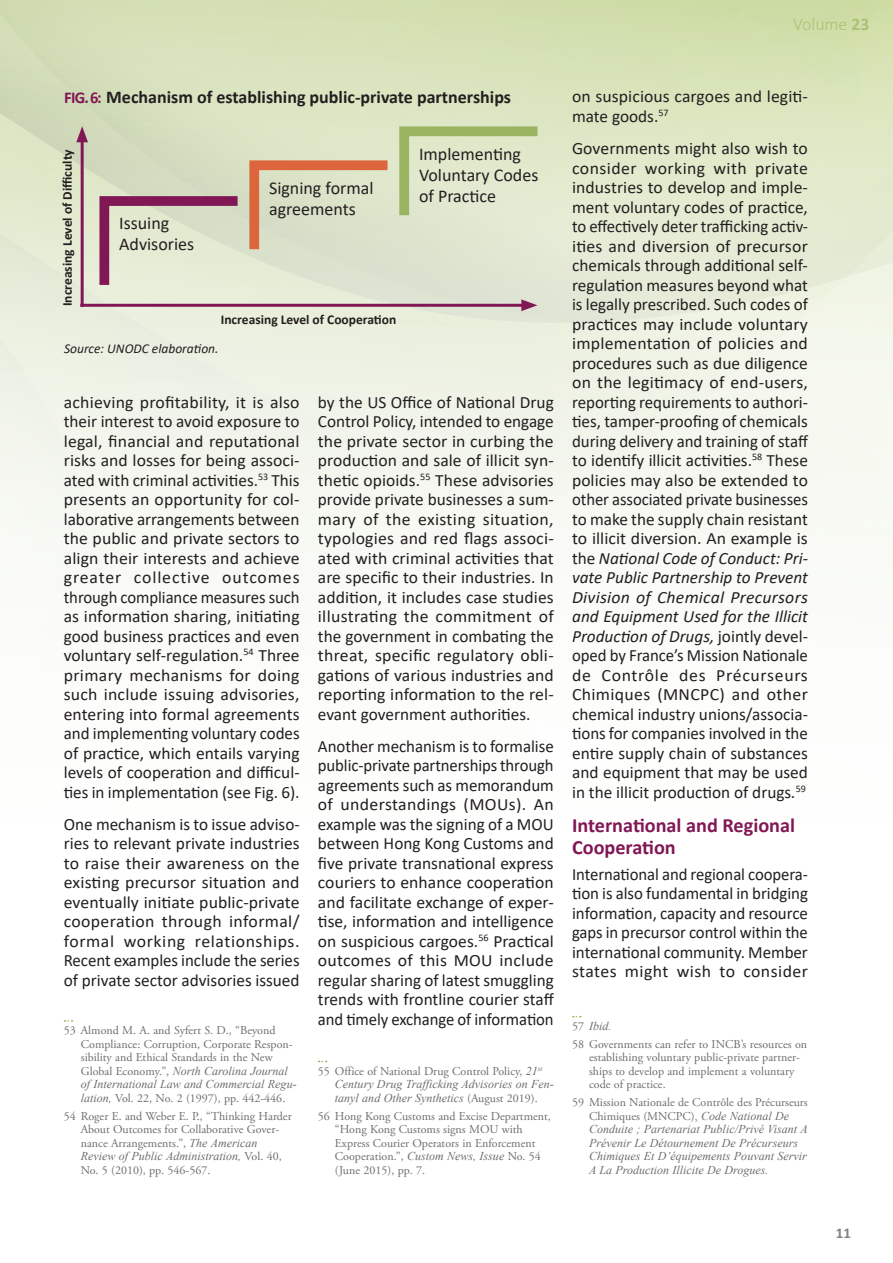
<style>
.page{position:relative;width:893px;height:1263px;background:#fff}
.page>*{position:absolute;margin:0;border:0;box-sizing:border-box;transform-origin:0 0}
.Head_2{font:700 20.25px/21.8px "Calibri";color:#811755}
.Head_2-2{font:18px/21px "Calibri";color:#231f20}
.t1{font:700 18px "Calibri";color:#231f20}
.t2{font:300 17.7px "Calibri";color:#abc177}
.Body{font:17.25px/19.5px "Calibri";color:#231f20;text-align:justify}
.t3{font:700 15px "Calibri";color:#808285}
.Body-2{font:700 13.5px "Calibri";color:#231f20}
.Source{font:italic 13.5px "Calibri";color:#231f20}
.Footnote{font:12px/13.5px "Adobe Garamond Pro";color:#6c6d70}
.Footnote-2{font:italic 12px/13.5px "Times New Roman";color:#6c6d70}
.s1{font-weight:700}
.s2{font-size:16.5px;color:#811755}
.s3{font-family:"Times New Roman";font-style:italic}
.s4{font-family:"Adobe Garamond Pro";font-style:normal}
.s5{font-style:italic}
.s6{font-style:normal}
</style>
<div class="page">
<div style="left:0;top:141px;width:893px;height:60px;background:#e1eaca"></div>
<svg style="left:0;top:201px;width:893px;height:373px;fill:#f2f5eb"></svg>
<svg style="left:0;top:0;width:893px;height:141px;background:#d6e1b8"></svg>
<hr style="left:80px;top:304px;width:447px;height:3px;background:#811755">
<hr style="left:81px;top:137px;width:3px;height:170px;background:#811755">
<svg style="left:76px;top:126px;width:12px;height:16px"></svg>
<svg style="left:95px;top:122px;width:452px;height:189px;background:#d8d8c1"></svg>
<p class="t2" style="left:793px;top:13px;width:78px">Volume <span class="s1">23</span></p>
<p class="t1" style="left:64px;top:84px;width:449px"><span class="s2">Fig. 6:</span> Mechanism of establishing public-private partnerships</p>
<p class="Body-2" style="left:58px;top:306px;width:158px;rotate:-90deg">Increasing Level of Difficulty</p>
<p class="Head_2-2" style="left:119px;top:212px;width:77px">Issuing<br>Advisories</p>
<p class="Head_2-2" style="left:269px;top:177px;width:106px">Signing formal agreements</p>
<p class="Body-2" style="left:221px;top:310px;width:177px">Increasing Level of Cooperation</p>
<p class="Source" style="left:64px;top:339px;width:156px">Source: UNODC elaboration.</p>
<p class="Head_2-2" style="left:419px;top:143px;width:121px">Implementing<br>Voluntary Codes of Practice</p>
<p class="Body" style="left:64px;top:392px;width:237px">achieving profitability, it is also their interest to avoid exposure to legal, financial and reputational risks and losses for being associ&shy;ated with criminal activities.<sup>53</sup> This presents an opportunity for col&shy;laborative arrangements between the public and private sectors to align their interests and achieve greater collective outcomes through compliance measures such as information sharing, initiating good business practices and even voluntary self-regulation.<sup>54</sup> Three primary mechanisms for doing such include issuing advisories, entering into formal agreements and implementing voluntary codes of practice, which entails varying levels of cooperation and difficul&shy;ties in implementation (see Fig. 6).</p>
<p class="Body" style="left:64px;top:814px;width:237px">One mechanism is to issue adviso&shy;ries to relevant private industries to raise their awareness on the existing precursor situation and eventually initiate public-private cooperation through informal/ formal working relationships.<br>Recent examples include the series of private sector advisories issued</p>
<p class="Footnote" style="left:81px;top:1024px;width:217px;text-indent:-17px">53 Almond M. A. and Syfert S. D., “Beyond Compliance: Corruption, Corporate Respon&shy;sibility and Ethical Standards in the New Global Economy.”, <span class="s3">North Carolina Journal of International Law and Commercial Regu&shy;lation,</span> Vol. 22, No. 2 (1997), pp. 442-446.</p>
<p class="Footnote" style="left:81px;top:1109px;width:212px;text-indent:-17px">54 Roger E. and Weber E. P., “Thinking Harder About Outcomes for Collaborative Gover&shy;nance Arrangements.”, <span class="s3">The American Review of Public Administration,</span> Vol. 40, No. 5 (2010), pp. 546-567.</p>
<p class="Body" style="left:318px;top:392px;width:237px">by the US Office of National Drug Control Policy, intended to engage the private sector in curbing the production and sale of illicit syn&shy;thetic opioids.<sup>55</sup> These advisories provide private businesses a sum&shy;mary of the existing situation, typologies and red flags associ&shy;ated with criminal activities that are specific to their industries. In addition, it includes case studies illustrating the commitment of the government in combating the threat, specific regulatory obli&shy;gations of various industries and reporting information to the rel&shy;evant government authorities.</p>
<p class="Body" style="left:318px;top:736px;width:238px">Another mechanism is to formalise public-private partnerships through agreements such as memorandum of understandings (MOUs). An example was the signing of a MOU between Hong Kong Customs and five private transnational express couriers to enhance cooperation and facilitate exchange of exper&shy;tise, information and intelligence on suspicious cargoes.<sup>56</sup> Practical outcomes of this MOU include regular sharing of latest smuggling trends with frontline courier staff and timely exchange of information</p>
<p class="Footnote-2" style="left:335px;top:1064px;width:220px;text-indent:-17px"><span class="s4">55 Office of National Drug Control Policy,</span> 21<sup>st<br></sup>Century Drug Trafficking Advisories on Fen&shy;tanyl and Other Synthetics <span class="s4">(August 2019).</span></p>
<p class="Footnote" style="left:335px;top:1109px;width:217px;text-indent:-17px">56 Hong Kong Customs and Excise Department, “Hong Kong Customs signs MOU with Express Courier Operators in Enforcement Cooperation.”, <span class="s3">Custom News, Issue</span> No. 54 (June 2015), pp. 7.</p>
<p class="Body" style="left:572px;top:86px;width:237px">on suspicious cargoes and legiti&shy;mate goods.<sup>57</sup></p>
<p class="Body" style="left:572px;top:138px;width:237px">Governments might also wish to consider working with private industries to develop and imple&shy;ment voluntary codes of practice, to effectively deter trafficking activ&shy;ities and diversion of precursor chemicals through additional self&shy;regulation measures beyond what is legally prescribed. Such codes of practices may include voluntary implementation of policies and procedures such as due diligence on the legitimacy of end-users, reporting requirements to authori&shy;ties, tamper-proofing of chemicals during delivery and training of staff to identify illicit activities.<sup>58</sup> These policies may also be extended to other associated private businesses to make the supply chain resistant to illicit diversion. An example is the <span class="s5">National Code of Conduct: Pri&shy;vate Public Partnership to Prevent Division of Chemical Precursors and Equipment Used for the Illicit Production of Drugs,</span> jointly devel&shy;oped by France’s Mission Nationale de Contrôle des Précurseurs Chimiques (MNCPC) and other chemical industry unions/associa&shy;tions for companies involved in the entire supply chain of substances and equipment that may be used in the illicit production of drugs<span class="s5">.</span><sup>59</sup></p>
<p class="Head_2" style="left:572px;top:814px;width:225px">International and Regional<br>Cooperation</p>
<p class="Body" style="left:572px;top:864px;width:237px">International and regional coopera&shy;tion is also fundamental in bridging information, capacity and resource gaps in precursor control within the international community. Member states might wish to consider</p>
<p class="Footnote-2" style="left:572px;top:1019px;width:41px"><span class="s4">57</span> Ibid.</p>
<p class="Footnote" style="left:589px;top:1038px;width:220px;text-indent:-17px">58 Governments can refer to INCB’s resources on establishing voluntary public-private partner&shy;ships to develop and implement a voluntary code of practice.</p>
<p class="Footnote-2" style="left:589px;top:1095px;width:220px;text-indent:-17px"><span class="s4">59 Mission Nationale de Contrôle des Précurseurs Chimiques (MNCPC)</span><span class="s6">,</span> Code National De Conduite ; Partenariat Public/Privé Visant A Prévenir Le Détournement De Précurseurs Chimiques Et D’équipements Pouvant Servir A La Production Illicite De Drogues.</p>
<p class="t3" style="left:836px;top:1222px;width:17px">11</p>
</div>
